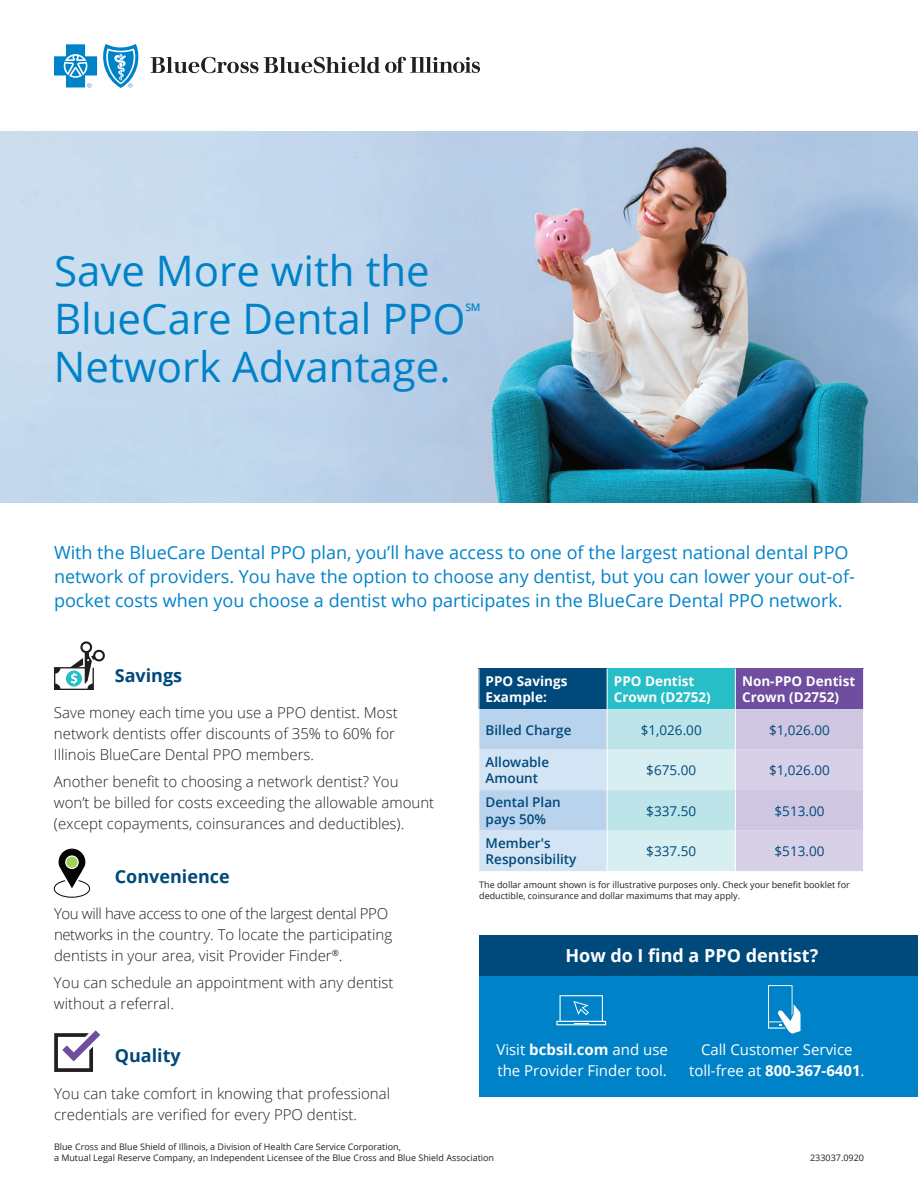
<style>
.page{position:relative;width:918px;height:1188px;background:#fff}
.page>*{position:absolute;margin:0;border:0;box-sizing:border-box;transform-origin:0 0}
.t1{font:42px/48px "Open Sans";color:#0082c8}
.t2{font:18px/24px "Open Sans";color:#0082c8}
.t3{font:700 18px "Open Sans";color:#00497b}
.t4{font:700 18px "Open Sans";color:#fff}
.t5{font:300 15px/21px "Open Sans";color:#231f20}
.t6{font:15px/21px "Open Sans";color:#fff;text-align:center}
.t7{font:700 13.5px/16.2px "Open Sans";color:#fff}
.t8{font:600 13.5px/16.2px "Open Sans";color:#00497b}
.t9{font:13.5px "Open Sans";color:#00497b}
.t10{font:600 10.5px "Open Sans";color:#0082c8}
.t11{font:9px/10.8px "Open Sans";color:#231f20}
.s1{font-weight:700}
</style>
<div class="page">
<img style="left:0;top:132px;width:918px;height:371px">
<div style="left:479px;top:975px;width:439px;height:122px;background:#0082c8"></div>
<div style="left:479px;top:669px;width:128px;height:40px;background:#00497b"></div>
<div style="left:607px;top:669px;width:128px;height:40px;background:#28bec7"></div>
<div style="left:735px;top:669px;width:129px;height:40px;background:#6f4d9f"></div>
<svg style="left:479px;top:709px;width:384px;height:162px"></svg>
<hr style="left:607px;top:669px;width:1px;height:40px;background:#fff">
<hr style="left:735px;top:669px;width:1px;height:40px;background:#fff">
<hr style="left:607px;top:709px;width:1px;height:41px;background:#fff">
<hr style="left:735px;top:709px;width:1px;height:41px;background:#fff">
<hr style="left:607px;top:750px;width:1px;height:40px;background:#fff">
<hr style="left:735px;top:750px;width:1px;height:40px;background:#fff">
<hr style="left:607px;top:790px;width:1px;height:41px;background:#fff">
<hr style="left:735px;top:790px;width:1px;height:41px;background:#fff">
<hr style="left:607px;top:831px;width:1px;height:40px;background:#fff">
<hr style="left:735px;top:831px;width:1px;height:40px;background:#fff">
<hr style="left:863px;top:669px;width:1px;height:40px;background:#fff">
<svg style="left:54px;top:1030px;width:46px;height:42px"></svg>
<svg style="left:54px;top:641px;width:51px;height:49px"></svg>
<svg style="left:54px;top:849px;width:36px;height:49px"></svg>
<svg style="left:768px;top:985px;width:33px;height:49px"></svg>
<svg style="left:556px;top:995px;width:50px;height:30px"></svg>
<div style="left:479px;top:935px;width:439px;height:40px;background:#00497b"></div>
<svg style="left:151px;top:57px;width:329px;height:16px"></svg>
<svg style="left:54px;top:44px;width:85px;height:44px"></svg>
<h1 class="t1" style="left:54px;top:246px;width:413px">Save More with the<br>BlueCare Dental PPO</h1>
<p class="t10" style="left:466px;top:300px;width:16px">SM</p>
<h1 class="t1" style="left:54px;top:342px;width:398px">Network Advantage.</h1>
<p class="t2" style="left:54px;top:540px;width:803px">With the BlueCare Dental PPO plan, you’ll have access to one of the largest national dental PPO network of providers. You have the option to choose any dentist, but you can lower your out-of&shy;pocket costs when you choose a dentist who participates in the BlueCare Dental PPO network.</p>
<p class="t3" style="left:115px;top:663px;width:69px">Savings</p>
<p class="t5" style="left:54px;top:701px;width:345px">Save money each time you use a PPO dentist. Most network dentists offer discounts of 35% to 60% for<br>Illinois BlueCare Dental PPO members.</p>
<p class="t5" style="left:54px;top:771px;width:382px">Another benefit to choosing a network dentist? You won’t be billed for costs exceeding the allowable amount (except copayments, coinsurances and deductibles).</p>
<p class="t3" style="left:115px;top:864px;width:116px">Convenience</p>
<p class="t5" style="left:54px;top:902px;width:340px">You will have access to one of the largest dental PPO networks in the country. To locate the participating dentists in your area, visit Provider Finder<sup>®</sup>.</p>
<p class="t5" style="left:54px;top:972px;width:341px">You can schedule an appointment with any dentist without a referral.</p>
<p class="t3" style="left:115px;top:1043px;width:68px">Quality</p>
<p class="t5" style="left:54px;top:1083px;width:338px">You can take comfort in knowing that professional credentials are verified for every PPO dentist.</p>
<p class="t7" style="left:486px;top:673px;width:83px">PPO Savings<br>Example:</p>
<p class="t7" style="left:614px;top:673px;width:98px">PPO Dentist<br>Crown (D2752)</p>
<p class="t7" style="left:742px;top:673px;width:115px">Non-PPO Dentist<br>Crown (D2752)</p>
<p class="t8" style="left:486px;top:721px;width:87px">Billed Charge</p>
<p class="t9" style="left:641px;top:720px;width:62px">$1,026.00</p>
<p class="t9" style="left:769px;top:720px;width:62px">$1,026.00</p>
<p class="t8" style="left:486px;top:754px;width:65px">Allowable<br>Amount</p>
<p class="t9" style="left:646px;top:761px;width:51px">$675.00</p>
<p class="t9" style="left:769px;top:761px;width:62px">$1,026.00</p>
<p class="t8" style="left:486px;top:794px;width:77px">Dental Plan pays 50%</p>
<p class="t9" style="left:646px;top:801px;width:51px">$337.50</p>
<p class="t9" style="left:775px;top:801px;width:51px">$513.00</p>
<p class="t8" style="left:486px;top:835px;width:92px">Member's<br>Responsibility</p>
<p class="t9" style="left:646px;top:842px;width:51px">$337.50</p>
<p class="t9" style="left:775px;top:842px;width:51px">$513.00</p>
<p class="t11" style="left:479px;top:879px;width:372px">The dollar amount shown is for illustrative purposes only. Check your benefit booklet for deductible, coinsurance and dollar maximums that may apply.</p>
<p class="t4" style="left:565px;top:943px;width:254px">How do I find a PPO dentist?</p>
<p class="t6" style="left:496px;top:1039px;width:173px;text-align:left">Visit <span class="s1">bcbsil.com</span> and use the Provider Finder tool.</p>
<p class="t6" style="left:689px;top:1039px;width:177px">Call Customer Service toll-free at <span class="s1">800-367-6401</span>.</p>
<p class="t11" style="left:54px;top:1141px;width:442px">Blue Cross and Blue Shield of Illinois, a Division of Health Care Service Corporation,<br>a Mutual Legal Reserve Company, an Independent Licensee of the Blue Cross and Blue Shield Association</p>
<p class="t11" style="left:810px;top:1152px;width:55px">233037.0920</p>
</div>
